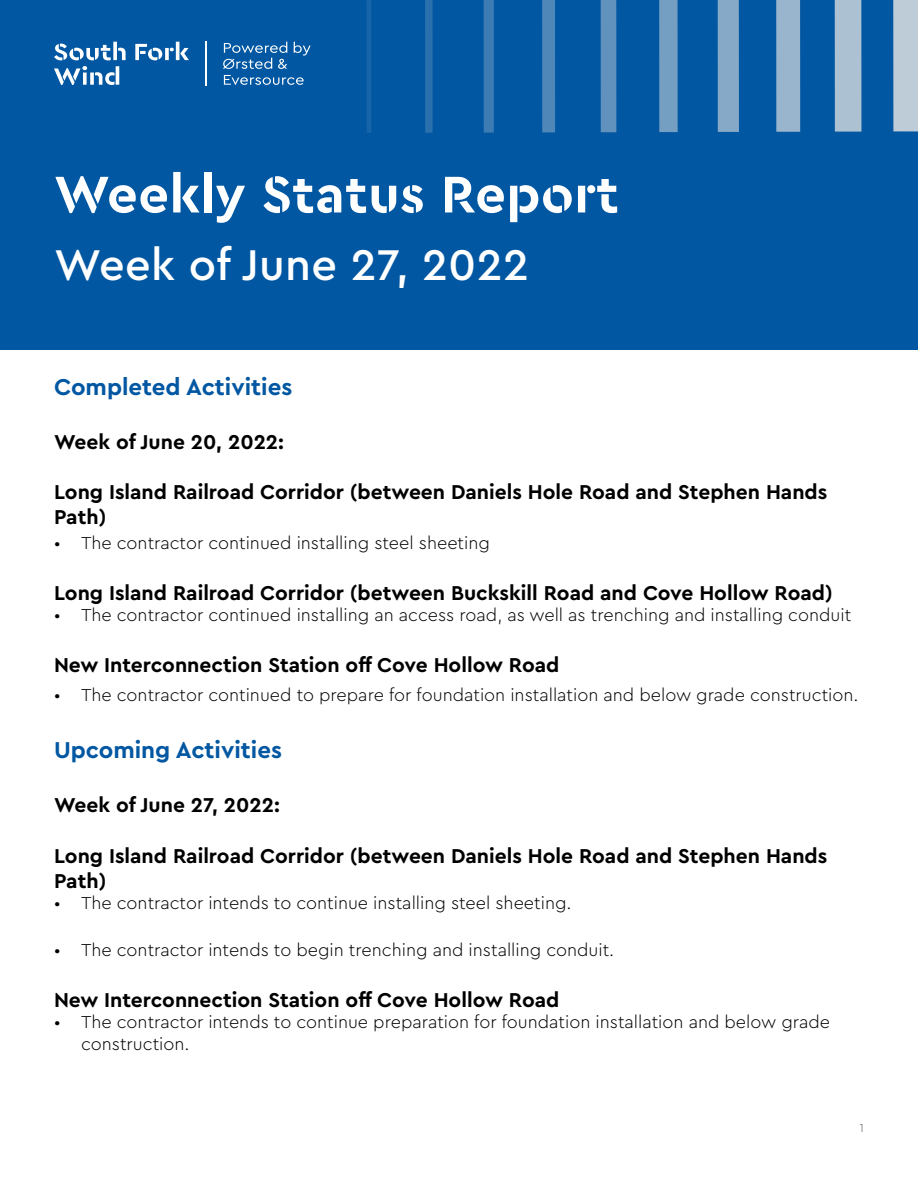
<style>
.page{position:relative;width:918px;height:1188px;background:#fff}
.page>*{position:absolute;margin:0;border:0;box-sizing:border-box;transform-origin:0 0}
.t1{font:700 54px "Cera Stencil PRO";letter-spacing:.01em;color:#fff}
.t2{font:500 45px "Cera Pro";letter-spacing:.01em;color:#fff}
.t3{font:700 24px "Cera Pro";color:#0257a2}
.t4{font:700 21px/25.2px "Cera Pro";color:#000}
.t5{font:300 18px/21.6px "Cera Pro";color:#000}
.t6{font:100 12px "Cera Pro";color:#000}
.s1{font-size:27px;color:#0257a2}
</style>
<div class="page">
<div style="left:0;top:0;width:918px;height:350px;background:#0257a2"></div>
<svg style="left:54px;top:42px;width:72px;height:18px"></svg>
<svg style="left:135px;top:42px;width:54px;height:18px"></svg>
<svg style="left:54px;top:66px;width:65px;height:19px"></svg>
<svg style="left:294px;top:42px;width:17px;height:14px"></svg>
<svg style="left:223px;top:42px;width:64px;height:27px"></svg>
<svg style="left:224px;top:75px;width:80px;height:10px"></svg>
<hr style="left:205px;top:42px;width:1px;height:44px;background:#fff">
<div style="left:893px;top:0;width:25px;height:131px;background:#beccd8"></div>
<div style="left:835px;top:0;width:26px;height:132px;background:#acc1d2"></div>
<div style="left:776px;top:0;width:24px;height:132px;background:#99b5cd"></div>
<div style="left:718px;top:0;width:21px;height:132px;background:#86a9c8"></div>
<div style="left:659px;top:0;width:19px;height:132px;background:#749ec2"></div>
<div style="left:601px;top:0;width:15px;height:132px;background:#6192bd"></div>
<div style="left:542px;top:0;width:13px;height:132px;background:#4f87b8"></div>
<div style="left:484px;top:0;width:10px;height:133px;background:#3d7cb3"></div>
<div style="left:425px;top:0;width:8px;height:133px;background:#2a70ad"></div>
<hr style="left:367px;top:0;width:4px;height:133px;background:#1864a8">
<h1 class="t1" style="left:54px;top:158px;width:566px">Weekly Status Report</h1>
<h2 class="t2" style="left:54px;top:235px;width:592px">Week of June 27, 2022 <span class="s1">31, 2022</span></h2>
<h3 class="t3" style="left:54px;top:371px;width:240px">Completed Activities</h3>
<p class="t4" style="left:54px;top:428px;width:232px">Week of June 20, 2022:</p>
<p class="t4" style="left:54px;top:479px;width:775px">Long Island Railroad Corridor (between Daniels Hole Road and Stephen Hands<br>Path)</p>
<p class="t5" style="left:54px;top:532px;width:438px">• The contractor continued installing steel sheeting</p>
<p class="t4" style="left:54px;top:579px;width:780px">Long Island Railroad Corridor (between Buckskill Road and Cove Hollow Road)</p>
<p class="t5" style="left:54px;top:604px;width:799px">• The contractor continued installing an access road, as well as trenching and installing conduit</p>
<p class="t4" style="left:54px;top:651px;width:507px">New Interconnection Station off Cove Hollow Road</p>
<p class="t5" style="left:54px;top:683px;width:806px">• The contractor continued to prepare for foundation installation and below grade construction.</p>
<h3 class="t3" style="left:54px;top:734px;width:229px">Upcoming Activities</h3>
<p class="t4" style="left:54px;top:792px;width:227px">Week of June 27, 2022:</p>
<p class="t4" style="left:54px;top:842px;width:775px">Long Island Railroad Corridor (between Daniels Hole Road and Stephen Hands<br>Path)</p>
<p class="t5" style="left:54px;top:892px;width:519px">• The contractor intends to continue installing steel sheeting.</p>
<p class="t5" style="left:54px;top:939px;width:562px">• The contractor intends to begin trenching and installing conduit.</p>
<p class="t4" style="left:54px;top:986px;width:507px">New Interconnection Station off Cove Hollow Road</p>
<p class="t5" style="left:81px;top:1011px;width:751px;text-indent:-27px">• The contractor intends to continue preparation for foundation installation and below grade construction.</p>
<p class="t6" style="left:860px;top:1120px;width:6px">1</p>
</div>
